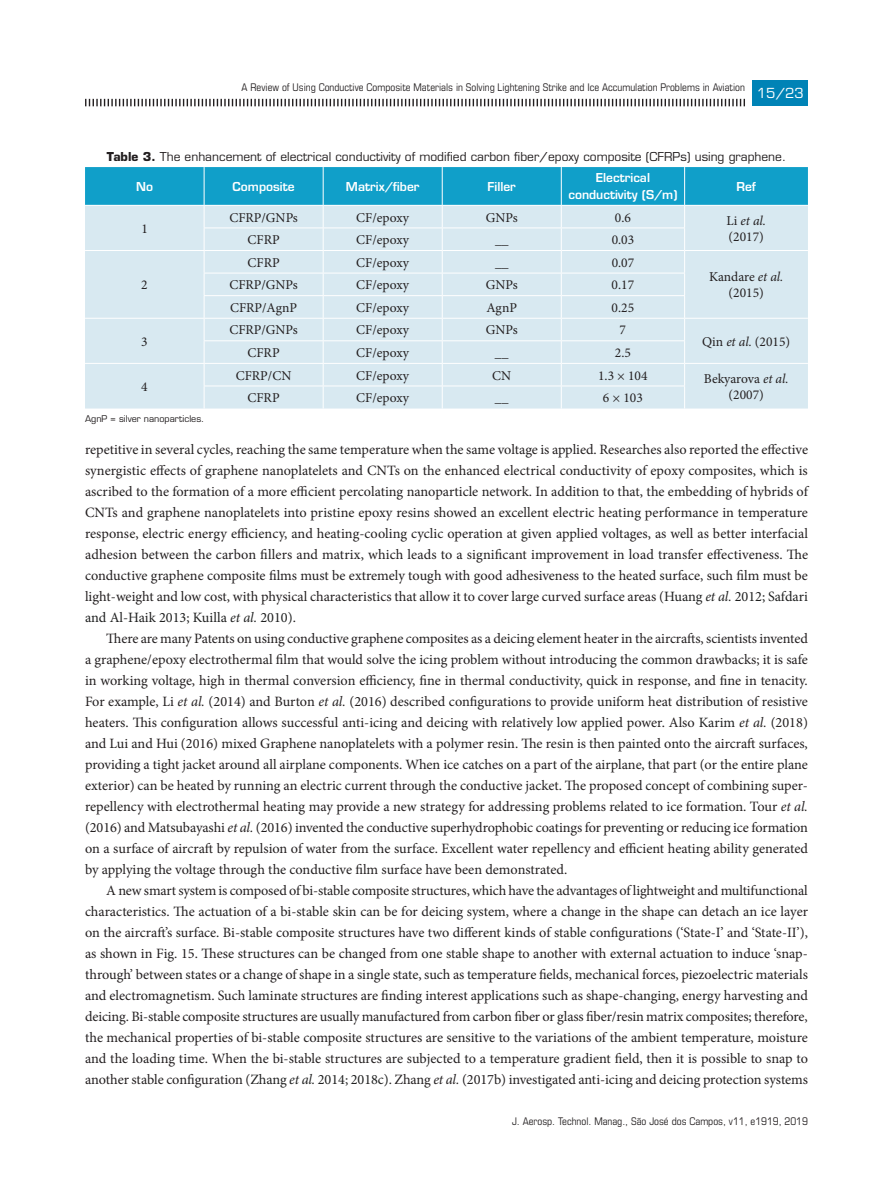
<style>
.page{position:relative;width:893px;height:1191px;background:#fff}
.page>*{position:absolute;margin:0;border:0;box-sizing:border-box;transform-origin:0 0}
.t1{font:14.25px/21px "Minion Pro";letter-spacing:-.005em;color:#231f20;text-align:justify}
.t2{font:13.5px/16.2px "Minion Pro";color:#231f20;text-align:center}
.t3{font:13.5px "Eurostile LT Std";color:#fff}
.t4{font:italic 13.5px "Minion Pro";color:#231f20}
.t5{font:12px "Eurostile LT Std";color:#231f20}
.t6{font:600 12px/16.5px "Eurostile LT Std";color:#fff;text-align:center}
.t7{font:condensed 10.5px "Eurostile LT Std";color:#231f20}
.t8{font:9px "Eurostile LT Std";color:#231f20}
.s1{font-weight:700}
.s2{font-style:normal}
.s3{font-style:italic}
.s4{color:#1f2020}
.s5{font-style:italic;color:#1f2020}
</style>
<div class="page">
<svg style="left:85px;top:99px;width:660px;height:7px"></svg>
<svg style="left:85px;top:167px;width:723px;height:241px;background:#badeeb"></svg>
<div style="left:753px;top:81px;width:55px;height:25px;background:#0083b6"></div>
<p class="t7" style="left:241px;top:81px;width:505px">A Review of Using Conductive Composite Materials in Solving Lightening Strike and Ice Accumulation Problems in Aviation</p>
<p class="t3" style="left:757px;top:85px;width:49px">15/23</p>
<p class="t3" style="left:763px;top:85px;width:36px">xx xx</p>
<p class="t5" style="left:107px;top:149px;width:681px"><span class="s1">Table 3.</span> The enhancement of electrical conductivity of modified carbon fiber/epoxy composite (CFRPs) using graphene.</p>
<p class="t6" style="left:136px;top:178px;width:18px">No</p>
<p class="t6" style="left:233px;top:178px;width:64px">Composite</p>
<p class="t6" style="left:346px;top:178px;width:75px">Matrix/fiber</p>
<p class="t6" style="left:488px;top:178px;width:30px">Filler</p>
<p class="t6" style="left:568px;top:170px;width:111px">Electrical conductivity (S/m)</p>
<p class="t6" style="left:736px;top:178px;width:21px">Ref</p>
<p class="t2" style="left:141px;top:220px;width:8px">1</p>
<p class="t2" style="left:229px;top:209px;width:70px">CFRP/GNPs</p>
<p class="t2" style="left:356px;top:209px;width:54px">CF/epoxy</p>
<p class="t2" style="left:486px;top:209px;width:33px">GNPs</p>
<p class="t2" style="left:615px;top:209px;width:18px">0.6</p>
<p class="t4" style="left:726px;top:211px;width:41px"><span class="s2">Li</span> et al.</p>
<p class="t2" style="left:248px;top:232px;width:34px">CFRP</p>
<p class="t2" style="left:356px;top:232px;width:54px">CF/epoxy</p>
<p class="t2" style="left:495px;top:232px;width:15px">__</p>
<p class="t2" style="left:612px;top:232px;width:24px">0.03</p>
<p class="t2" style="left:729px;top:228px;width:37px">(2017)</p>
<p class="t2" style="left:141px;top:277px;width:8px">2</p>
<p class="t2" style="left:141px;top:333px;width:8px">3</p>
<p class="t2" style="left:141px;top:378px;width:8px">4</p>
<p class="t8" style="left:85px;top:413px;width:121px">AgnP = silver nanoparticles.</p>
<p class="t2" style="left:248px;top:254px;width:34px">CFRP</p>
<p class="t2" style="left:356px;top:254px;width:54px">CF/epoxy</p>
<p class="t2" style="left:495px;top:254px;width:15px">__</p>
<p class="t2" style="left:612px;top:254px;width:24px">0.07</p>
<p class="t2" style="left:229px;top:277px;width:70px">CFRP/GNPs</p>
<p class="t2" style="left:356px;top:277px;width:54px">CF/epoxy</p>
<p class="t2" style="left:486px;top:277px;width:33px">GNPs</p>
<p class="t2" style="left:612px;top:277px;width:24px">0.17</p>
<p class="t2" style="left:230px;top:299px;width:69px">CFRP/AgnP</p>
<p class="t2" style="left:356px;top:299px;width:54px">CF/epoxy</p>
<p class="t2" style="left:486px;top:299px;width:32px">AgnP</p>
<p class="t2" style="left:612px;top:299px;width:24px">0.25</p>
<p class="t2" style="left:229px;top:322px;width:70px">CFRP/GNPs</p>
<p class="t2" style="left:356px;top:322px;width:54px">CF/epoxy</p>
<p class="t2" style="left:486px;top:322px;width:33px">GNPs</p>
<p class="t2" style="left:620px;top:322px;width:8px">7</p>
<p class="t2" style="left:248px;top:345px;width:34px">CFRP</p>
<p class="t2" style="left:356px;top:345px;width:54px">CF/epoxy</p>
<p class="t2" style="left:495px;top:345px;width:15px">__</p>
<p class="t2" style="left:615px;top:345px;width:18px">2.5</p>
<p class="t2" style="left:709px;top:269px;width:76px">Kandare <span class="s3">et al. </span>(2015)</p>
<p class="t2" style="left:702px;top:333px;width:90px">Qin <span class="s3">et al.</span> (2015)</p>
<p class="t2" style="left:236px;top:367px;width:57px">CFRP/CN</p>
<p class="t2" style="left:356px;top:367px;width:54px">CF/epoxy</p>
<p class="t2" style="left:492px;top:367px;width:21px">CN</p>
<p class="t2" style="left:598px;top:367px;width:51px">1.3 × 104</p>
<p class="t2" style="left:704px;top:370px;width:86px">Bekyarova <span class="s3">et al.</span></p>
<p class="t2" style="left:247px;top:390px;width:34px">CFRP</p>
<p class="t2" style="left:356px;top:390px;width:54px">CF/epoxy</p>
<p class="t2" style="left:495px;top:390px;width:15px">__</p>
<p class="t2" style="left:603px;top:390px;width:41px">6 × 103</p>
<p class="t2" style="left:729px;top:386px;width:37px">(2007)</p>
<p class="t1" style="left:85px;top:438px;width:725px">repetitive in several cycles, reaching the same temperature when the same voltage is applied. Researches also reported the effective synergistic effects of graphene nanoplatelets and CNTs on the enhanced electrical conductivity of epoxy composites, which is ascribed to the formation of a more efficient percolating nanoparticle network. In addition to that, the embedding of hybrids of CNTs and graphene nanoplatelets into pristine epoxy resins showed an excellent electric heating performance in temperature response, electric energy efficiency, and heating-cooling cyclic operation at given applied voltages, as well as better interfacial adhesion between the carbon fillers and matrix, which leads to a significant improvement in load transfer effectiveness. The conductive graphene composite films must be extremely tough with good adhesiveness to the heated surface, such film must be light-weight and low cost, with physical characteristics that allow it to cover large curved surface areas (<span class="s4">Huang</span> <span class="s5">et al.</span> <span class="s4">2012; Safdari and Al-Haik 2013; Kuilla</span> <span class="s5">et al.</span> <span class="s4">2010)</span>.</p>
<p class="t1" style="left:85px;top:628px;width:724px;text-indent:21px">There are many Patents on using conductive graphene composites as a deicing element heater in the aircrafts, scientists invented a graphene/epoxy electrothermal film that would solve the icing problem without introducing the common drawbacks; it is safe in working voltage, high in thermal conversion efficiency, fine in thermal conductivity, quick in response, and fine in tenacity.<br>For example, Li <span class="s3">et al.</span> (2014) and Burton <span class="s3">et al.</span> (2016) described configurations to provide uniform heat distribution of resistive heaters. This configuration allows successful anti-icing and deicing with relatively low applied power. Also <span class="s4">Karim</span> <span class="s3">et al.</span> (2018) and Lui and Hui (2016) mixed Graphene nanoplatelets with a polymer resin. The resin is then painted onto the aircraft surfaces, providing a tight jacket around all airplane components. When ice catches on a part of the airplane, that part (or the entire plane exterior) can be heated by running an electric current through the conductive jacket. The proposed concept of combining super&shy;repellency with electrothermal heating may provide a new strategy for addressing problems related to ice formation. Tour <span class="s3">et al. </span>(2016) and Matsubayashi <span class="s3">et al.</span> (2016) invented the conductive superhydrophobic coatings for preventing or reducing ice formation on a surface of aircraft by repulsion of water from the surface. Excellent water repellency and efficient heating ability generated by applying the voltage through the conductive film surface have been demonstrated.</p>
<p class="t1" style="left:85px;top:880px;width:724px;text-indent:21px">A new smart system is composed of bi-stable composite structures, which have the advantages of lightweight and multifunctional characteristics. The actuation of a bi-stable skin can be for deicing system, where a change in the shape can detach an ice layer on the aircraft’s surface. Bi-stable composite structures have two different kinds of stable configurations (‘State-I’ and ‘State-II’), as shown in Fig. 15. These structures can be changed from one stable shape to another with external actuation to induce ‘snap&shy;through’ between states or a change of shape in a single state, such as temperature fields, mechanical forces, piezoelectric materials and electromagnetism. Such laminate structures are finding interest applications such as shape-changing, energy harvesting and deicing. Bi-stable composite structures are usually manufactured from carbon fiber or glass fiber/resin matrix composites; therefore, the mechanical properties of bi-stable composite structures are sensitive to the variations of the ambient temperature, moisture and the loading time. When the bi-stable structures are subjected to a temperature gradient field, then it is possible to snap to another stable configuration (<span class="s4">Zhang</span> <span class="s5">et al.</span> <span class="s4">2014; 2018c)</span>. Zhang <span class="s3">et al.</span> (2017b) investigated anti-icing and deicing protection systems</p>
<p class="t7" style="left:512px;top:1114px;width:297px">J. Aerosp. Technol. Manag., São José dos Campos, v11, e1919, 2019</p>
</div>
